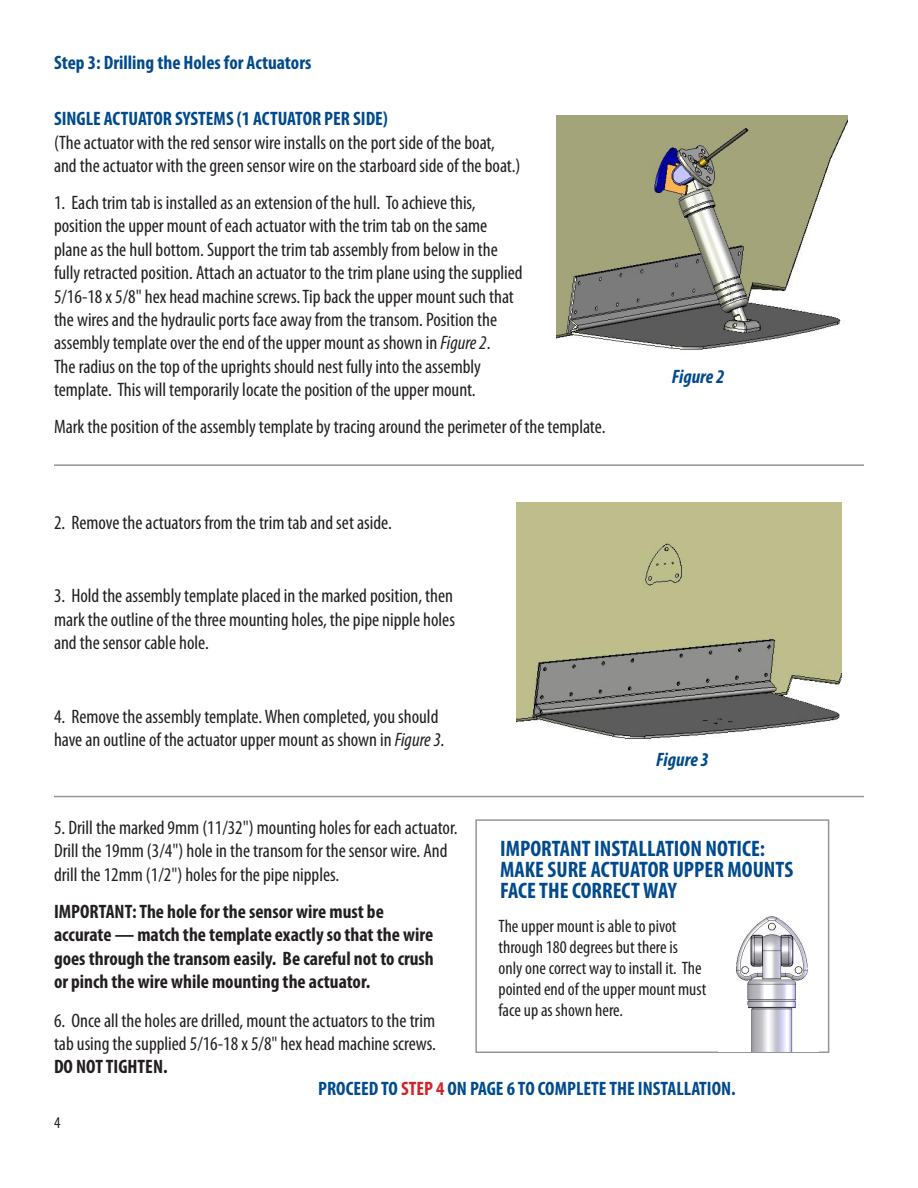
<style>
.page{position:relative;width:918px;height:1188px;background:#fff}
.page>*{position:absolute;margin:0;border:0;box-sizing:border-box;transform-origin:0 0}
.t1{font:700 condensed 22.5px/21px "Myriad Pro";color:#004a8d}
.t2{font:condensed 19.5px/23.4px "Myriad Pro";color:#231f20}
.t3{font:700 condensed 19.5px/23.4px "Myriad Pro";color:#231f20}
.t4{font:700 condensed 19.5px "Myriad Pro";color:#004a8d}
.t5{font:italic 700 condensed 19.5px "Myriad Pro";color:#004a8d}
.t6{font:condensed 18px/21px "Myriad Pro";color:#231f20}
.t7{font:condensed 16.5px "Myriad Pro";color:#231f20}
.s1{font-weight:700;color:#004a8d}
.s2{font-style:italic}
.s3{font-weight:700}
.s4{color:#d1232a}
</style>
<div class="page">
<img style="left:557px;top:116px;width:290px;height:235px">
<img style="left:517px;top:502px;width:325px;height:237px">
<hr style="left:54px;top:464px;width:810px;height:2px;background:#939598">
<hr style="left:54px;top:796px;width:810px;height:1px;background:#939598">
<div style="left:475px;top:819px;width:354px;height:234px;border:2px solid #939598"></div>
<img style="left:718px;top:916px;width:101px;height:135px">
<p class="t4" style="left:54px;top:51px;width:259px">Step 3: Drilling the Holes for Actuators</p>
<p class="t2" style="left:54px;top:107px;width:468px"><span class="s1">SINGLE ACTUATOR SYSTEMS (1 ACTUATOR PER SIDE)<br></span>(The actuator with the red sensor wire installs on the port side of the boat, and the actuator with the green sensor wire on the starboard side of the boat.)</p>
<p class="t2" style="left:54px;top:191px;width:470px">1. Each trim tab is installed as an extension of the hull. To achieve this, position the upper mount of each actuator with the trim tab on the same plane as the hull bottom. Support the trim tab assembly from below in the fully retracted position. Attach an actuator to the trim plane using the supplied 5/16-18 x 5/8" hex head machine screws. Tip back the upper mount such that the wires and the hydraulic ports face away from the transom. Position the assembly template over the end of the upper mount as shown in <span class="s2">Figure 2</span>.<br>The radius on the top of the uprights should nest fully into the assembly template. This will temporarily locate the position of the upper mount.</p>
<p class="t2" style="left:54px;top:415px;width:553px">Mark the position of the assembly template by tracing around the perimeter of the template.</p>
<p class="t2" style="left:54px;top:510px;width:339px">2. Remove the actuators from the trim tab and set aside.</p>
<p class="t2" style="left:54px;top:584px;width:402px;text-align:justify">3. Hold the assembly template placed in the marked position, then mark the outline of the three mounting holes, the pipe nipple holes and the sensor cable hole.</p>
<p class="t2" style="left:54px;top:705px;width:392px">4. Remove the assembly template. When completed, you should have an outline of the actuator upper mount as shown in <span class="s2">Figure 3.</span></p>
<p class="t5" style="left:672px;top:366px;width:54px">Figure 2</p>
<p class="t5" style="left:656px;top:749px;width:54px">Figure 3</p>
<p class="t2" style="left:54px;top:816px;width:405px">5. Drill the marked 9mm (11/32") mounting holes for each actuator.<br>Drill the 19mm (3/4") hole in the transom for the sensor wire. And drill the 12mm (1/2") holes for the pipe nipples.</p>
<p class="t3" style="left:54px;top:900px;width:381px">IMPORTANT: The hole for the sensor wire must be accurate — match the template exactly so that the wire goes through the transom easily. Be careful not to crush or pinch the wire while mounting the actuator.</p>
<p class="t1" style="left:500px;top:838px;width:295px">IMPORTANT INSTALLATION NOTICE:<br>MAKE SURE ACTUATOR UPPER MOUNTS<br>FACE THE CORRECT WAY</p>
<p class="t6" style="left:499px;top:915px;width:209px">The upper mount is able to pivot through 180 degrees but there is only one correct way to install it. The pointed end of the upper mount must face up as shown here.</p>
<p class="t2" style="left:54px;top:1008px;width:384px;text-align:justify">6. Once all the holes are drilled, mount the actuators to the trim tab using the supplied 5/16-18 x 5/8" hex head machine screws.<br><span class="s3">DO NOT TIGHTEN.</span></p>
<p class="t4" style="left:318px;top:1077px;width:419px">PROCEED TO <span class="s4">STEP 4</span> ON PAGE 6 TO COMPLETE THE INSTALLATION.</p>
<p class="t7" style="left:54px;top:1112px;width:8px">4</p>
</div>
